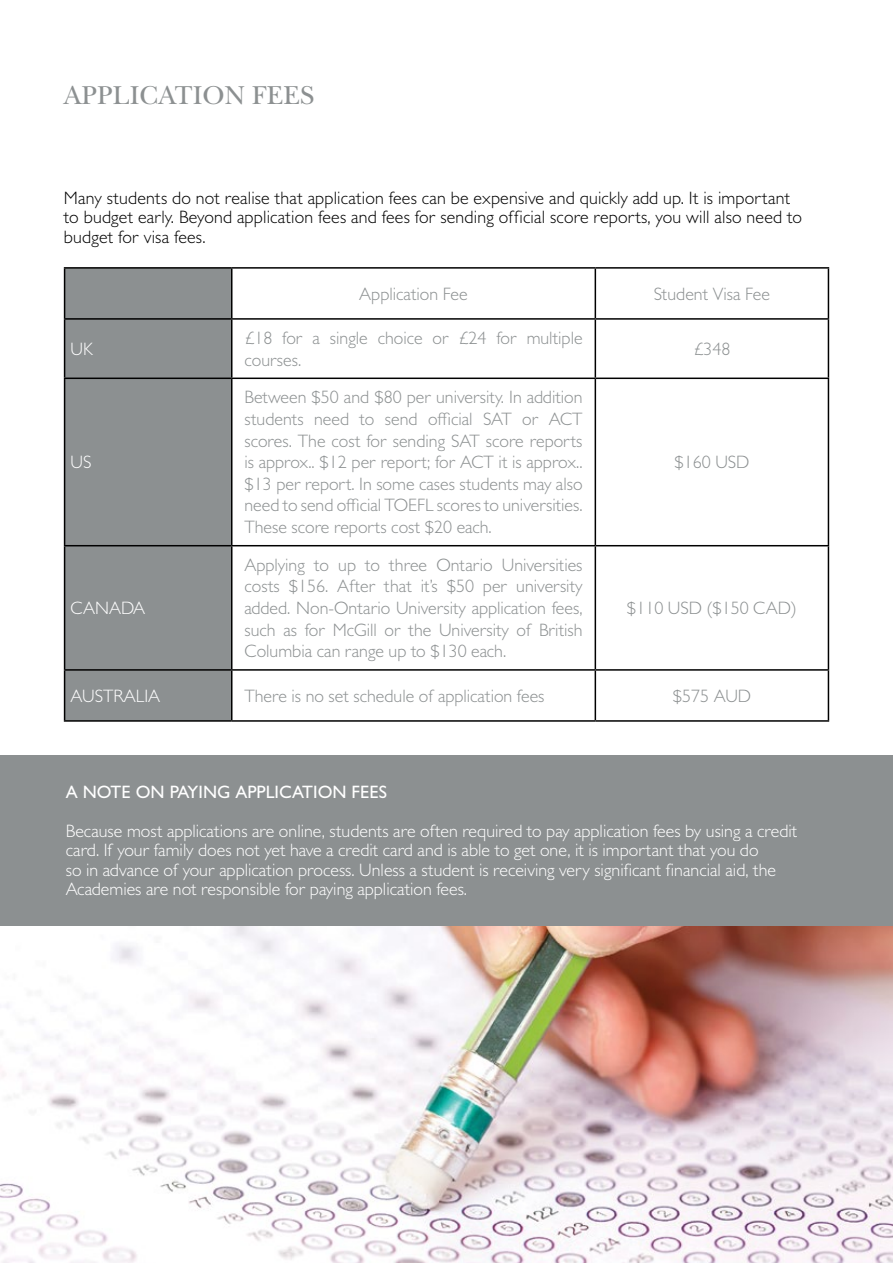
<style>
.page{position:relative;width:893px;height:1263px;background:#fff}
.page>*{position:absolute;margin:0;border:0;box-sizing:border-box;transform-origin:0 0}
.t1{font:27px "New Baskerville Std";color:#8c9091}
.t2{font:300 18px/21.6px "Gill Sans MT Std";color:#8c9091;text-align:justify}
.t3{font:300 18px/19.5px "Gill Sans MT Std";color:#fff}
.t4{font:300 18px/19.5px "Gill Sans MT Std";letter-spacing:.01em;color:#000}
.t5{font:500 18px "Gill Sans MT Std";color:#fff}
</style>
<div class="page">
<img style="left:0;top:925px;width:893px;height:338px">
<hr style="left:892px;top:951px;width:1px;height:312px;background:#8c9091">
<div style="left:0;top:755px;width:893px;height:170px;background:#8c9091"></div>
<div style="left:65px;top:269px;width:166px;height:451px;background:#8c9091"></div>
<hr style="left:64px;top:267px;width:168px;height:2px;background:#000">
<hr style="left:64px;top:269px;width:1px;height:49px;background:#000">
<hr style="left:232px;top:267px;width:363px;height:2px;background:#000">
<hr style="left:231px;top:269px;width:1px;height:49px;background:#000">
<hr style="left:595px;top:267px;width:234px;height:2px;background:#000">
<hr style="left:595px;top:269px;width:1px;height:49px;background:#000">
<hr style="left:828px;top:269px;width:1px;height:49px;background:#000">
<hr style="left:64px;top:318px;width:168px;height:2px;background:#000">
<hr style="left:64px;top:320px;width:1px;height:58px;background:#000">
<hr style="left:232px;top:318px;width:363px;height:2px;background:#000">
<hr style="left:231px;top:320px;width:1px;height:58px;background:#000">
<hr style="left:595px;top:318px;width:234px;height:2px;background:#000">
<hr style="left:595px;top:320px;width:1px;height:58px;background:#000">
<hr style="left:828px;top:320px;width:1px;height:58px;background:#000">
<hr style="left:64px;top:378px;width:168px;height:1px;background:#000">
<hr style="left:64px;top:379px;width:1px;height:166px;background:#000">
<hr style="left:232px;top:378px;width:363px;height:1px;background:#000">
<hr style="left:231px;top:379px;width:1px;height:166px;background:#000">
<hr style="left:595px;top:378px;width:234px;height:1px;background:#000">
<hr style="left:595px;top:379px;width:1px;height:166px;background:#000">
<hr style="left:828px;top:379px;width:1px;height:166px;background:#000">
<hr style="left:64px;top:545px;width:168px;height:1px;background:#000">
<hr style="left:64px;top:546px;width:1px;height:123px;background:#000">
<hr style="left:232px;top:545px;width:363px;height:1px;background:#000">
<hr style="left:231px;top:546px;width:1px;height:123px;background:#000">
<hr style="left:595px;top:545px;width:234px;height:1px;background:#000">
<hr style="left:595px;top:546px;width:1px;height:123px;background:#000">
<hr style="left:828px;top:546px;width:1px;height:123px;background:#000">
<hr style="left:64px;top:669px;width:168px;height:2px;background:#000">
<hr style="left:64px;top:671px;width:1px;height:49px;background:#000">
<hr style="left:232px;top:669px;width:363px;height:2px;background:#000">
<hr style="left:231px;top:671px;width:1px;height:49px;background:#000">
<hr style="left:595px;top:669px;width:234px;height:2px;background:#000">
<hr style="left:595px;top:671px;width:1px;height:49px;background:#000">
<hr style="left:828px;top:671px;width:1px;height:49px;background:#000">
<hr style="left:64px;top:720px;width:168px;height:2px;background:#000">
<hr style="left:232px;top:720px;width:363px;height:2px;background:#000">
<hr style="left:595px;top:720px;width:234px;height:2px;background:#000">
<h1 class="t1" style="left:64px;top:79px;width:252px">APPLICATION FEES</h1>
<p class="t4" style="left:64px;top:188px;width:740px">Many students do not realise that application fees can be expensive and quickly add up. It is important to budget early. Beyond application fees and fees for sending official score reports, you will also need to budget for visa fees.</p>
<p class="t2" style="left:359px;top:282px;width:110px">Application Fee</p>
<p class="t2" style="left:654px;top:282px;width:118px">Student Visa Fee</p>
<p class="t3" style="left:71px;top:339px;width:24px">UK</p>
<p class="t2" style="left:244px;top:327px;width:340px">£18 for a single choice or £24 for multiple courses.</p>
<p class="t2" style="left:693px;top:338px;width:38px">£348</p>
<p class="t3" style="left:71px;top:452px;width:22px">US</p>
<p class="t3" style="left:71px;top:598px;width:76px">CANADA</p>
<p class="t2" style="left:244px;top:386px;width:340px">Between $50 and $80 per university. In addition students need to send official SAT or ACT scores. The cost for sending SAT score reports is approx.. $12 per report; for ACT it is approx.. $13 per report. In some cases students may also need to send official TOEFL scores to universities.<br>These score reports cost $20 each.</p>
<p class="t2" style="left:244px;top:554px;width:340px">Applying to up to three Ontario Universities costs $156. After that it’s $50 per university added. Non-Ontario University application fees, such as for McGill or the University of British Columbia can range up to $130 each.</p>
<p class="t2" style="left:674px;top:451px;width:76px">$160 USD</p>
<p class="t2" style="left:627px;top:597px;width:171px">$110 USD ($150 CAD)</p>
<p class="t3" style="left:71px;top:685px;width:91px">AUSTRALIA</p>
<p class="t2" style="left:244px;top:684px;width:302px">There is no set schedule of application fees</p>
<p class="t2" style="left:673px;top:684px;width:80px">$575 AUD</p>
<p class="t5" style="left:66px;top:781px;width:323px">A NOTE ON PAYING APPLICATION FEES</p>
<p class="t3" style="left:66px;top:821px;width:733px">Because most applications are online, students are often required to pay application fees by using a credit card. If your family does not yet have a credit card and is able to get one, it is important that you do<br>so in advance of your application process. Unless a student is receiving very significant financial aid, the Academies are not responsible for paying application fees.</p>
</div>
